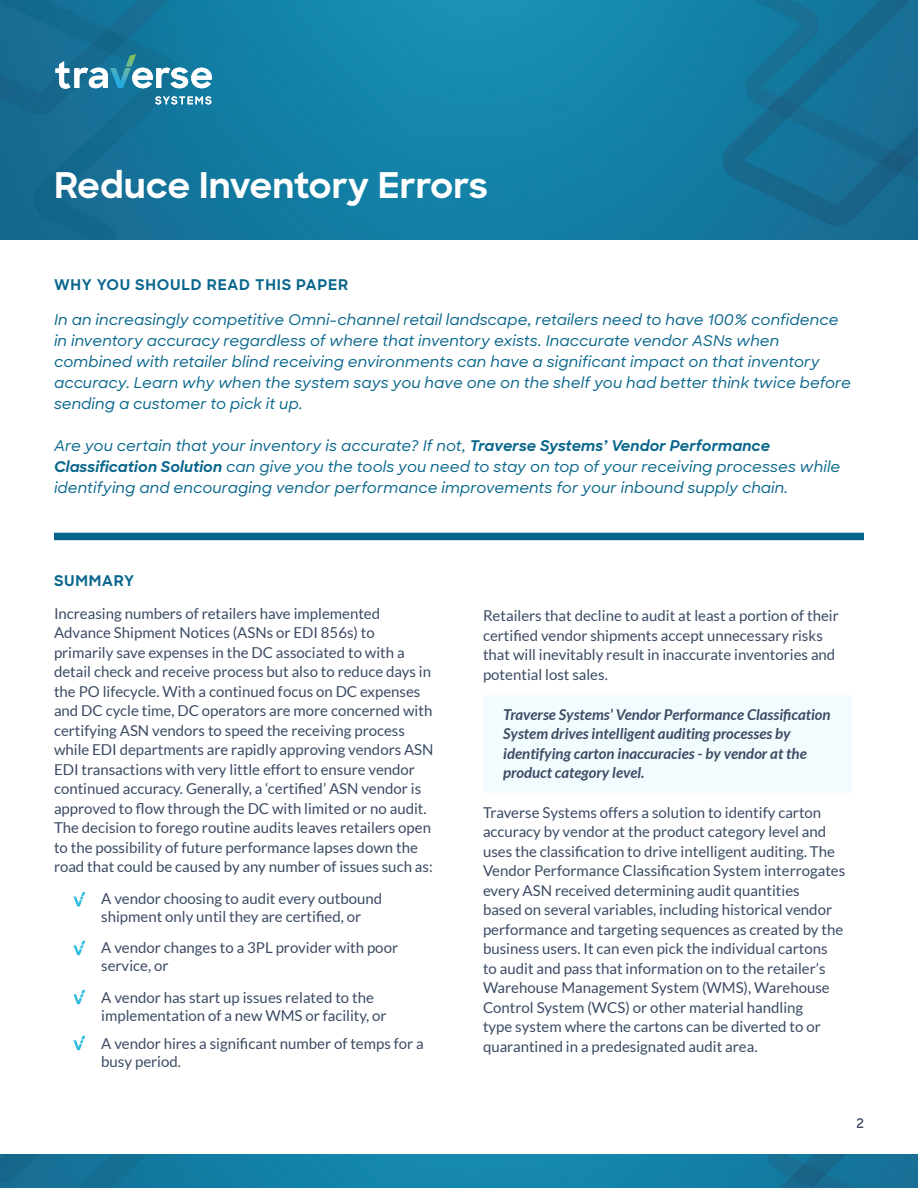
<style>
.page{position:relative;width:918px;height:1188px;background:#fff}
.page>*{position:absolute;margin:0;border:0;box-sizing:border-box;transform-origin:0 0}
.Small_section_Titles{font:700 36px "Sharp Sans";letter-spacing:-.005em;color:#fff}
.Paragraph{font:15px/19.5px "Lato";color:#3b4b64}
.Small_section_Titles-2{font:italic 500 15px/21px "Sharp Sans";letter-spacing:.01em;color:#08668c}
.t1{font:italic 700 15px/19.5px "Lato";color:#3b4b64}
._01_SML_Cap_Section_Titles{font:700 15px "Sharp Sans";letter-spacing:.05em;color:#08668c}
.t2{font:600 13.5px "Sharp Sans";color:#3b4b64}
.s1{font-weight:700}
</style>
<div class="page">
<div style="left:483px;top:696px;width:368px;height:97px;background:#f2fbfd"></div>
<img style="left:0;top:0;width:918px;height:240px">
<svg style="left:0;top:1155px;width:918px;height:33px;background:#147ca2"></svg>
<svg style="left:55px;top:54px;width:157px;height:35px"></svg>
<svg style="left:155px;top:96px;width:56px;height:8px"></svg>
<div style="left:54px;top:533px;width:810px;height:7px;background:#08668c"></div>
<svg style="left:73px;top:892px;width:12px;height:14px"></svg>
<svg style="left:73px;top:941px;width:12px;height:14px"></svg>
<svg style="left:73px;top:990px;width:12px;height:14px"></svg>
<svg style="left:73px;top:1036px;width:12px;height:14px"></svg>
<p class="Small_section_Titles" style="left:54px;top:159px;width:435px">Reduce Inventory Errors</p>
<p class="_01_SML_Cap_Section_Titles" style="left:54px;top:274px;width:296px">WHY YOU SHOULD READ THIS PAPER</p>
<p class="Small_section_Titles-2" style="left:54px;top:308px;width:799px">In an increasingly competitive Omni-channel retail landscape, retailers need to have 100% confidence in inventory accuracy regardless of where that inventory exists. Inaccurate vendor ASNs when combined with retailer blind receiving environments can have a significant impact on that inventory accuracy. Learn why when the system says you have one on the shelf you had better think twice before sending a customer to pick it up.</p>
<p class="Small_section_Titles-2" style="left:54px;top:434px;width:788px">Are you certain that your inventory is accurate? If not, <span class="s1">Traverse Systems’ Vendor Performance<br>Classification Solution</span> can give you the tools you need to stay on top of your receiving processes while identifying and encouraging vendor performance improvements for your inbound supply chain.</p>
<p class="_01_SML_Cap_Section_Titles" style="left:54px;top:569px;width:82px">SUMMARY</p>
<p class="Paragraph" style="left:54px;top:603px;width:381px">Increasing numbers of retailers have implemented Advance Shipment Notices (ASNs or EDI 856s) to primarily save expenses in the DC associated to with a detail check and receive process but also to reduce days in the PO lifecycle. With a continued focus on DC expenses and DC cycle time, DC operators are more concerned with certifying ASN vendors to speed the receiving process while EDI departments are rapidly approving vendors ASN EDI transactions with very little effort to ensure vendor continued accuracy. Generally, a ‘certified’ ASN vendor is approved to flow through the DC with limited or no audit.<br>The decision to forego routine audits leaves retailers open to the possibility of future performance lapses down the road that could be caused by any number of issues such as:</p>
<p class="Paragraph" style="left:101px;top:889px;width:282px;line-height:18px">A vendor choosing to audit every outbound shipment only until they are certified, or</p>
<p class="Paragraph" style="left:101px;top:939px;width:298px;line-height:18px">A vendor changes to a 3PL provider with poor service, or</p>
<p class="Paragraph" style="left:101px;top:988px;width:287px;line-height:18px">A vendor has start up issues related to the implementation of a new WMS or facility, or</p>
<p class="Paragraph" style="left:101px;top:1034px;width:324px;line-height:18px">A vendor hires a significant number of temps for a busy period.</p>
<p class="Paragraph" style="left:483px;top:606px;width:357px">Retailers that decline to audit at least a portion of their certified vendor shipments accept unnecessary risks that will inevitably result in inaccurate inventories and potential lost sales.</p>
<p class="t1" style="left:503px;top:705px;width:329px">Traverse Systems’ Vendor Performance Classification System drives intelligent auditing processes by identifying carton inaccuracies - by vendor at the product category level.</p>
<p class="Paragraph" style="left:483px;top:803px;width:364px">Traverse Systems offers a solution to identify carton accuracy by vendor at the product category level and uses the classification to drive intelligent auditing. The Vendor Performance Classification System interrogates every ASN received determining audit quantities<br>based on several variables, including historical vendor performance and targeting sequences as created by the business users. It can even pick the individual cartons to audit and pass that information on to the retailer’s Warehouse Management System (WMS), Warehouse Control System (WCS) or other material handling<br>type system where the cartons can be diverted to or quarantined in a predesignated audit area.</p>
<p class="t2" style="left:856px;top:1114px;width:9px">2</p>
</div>
